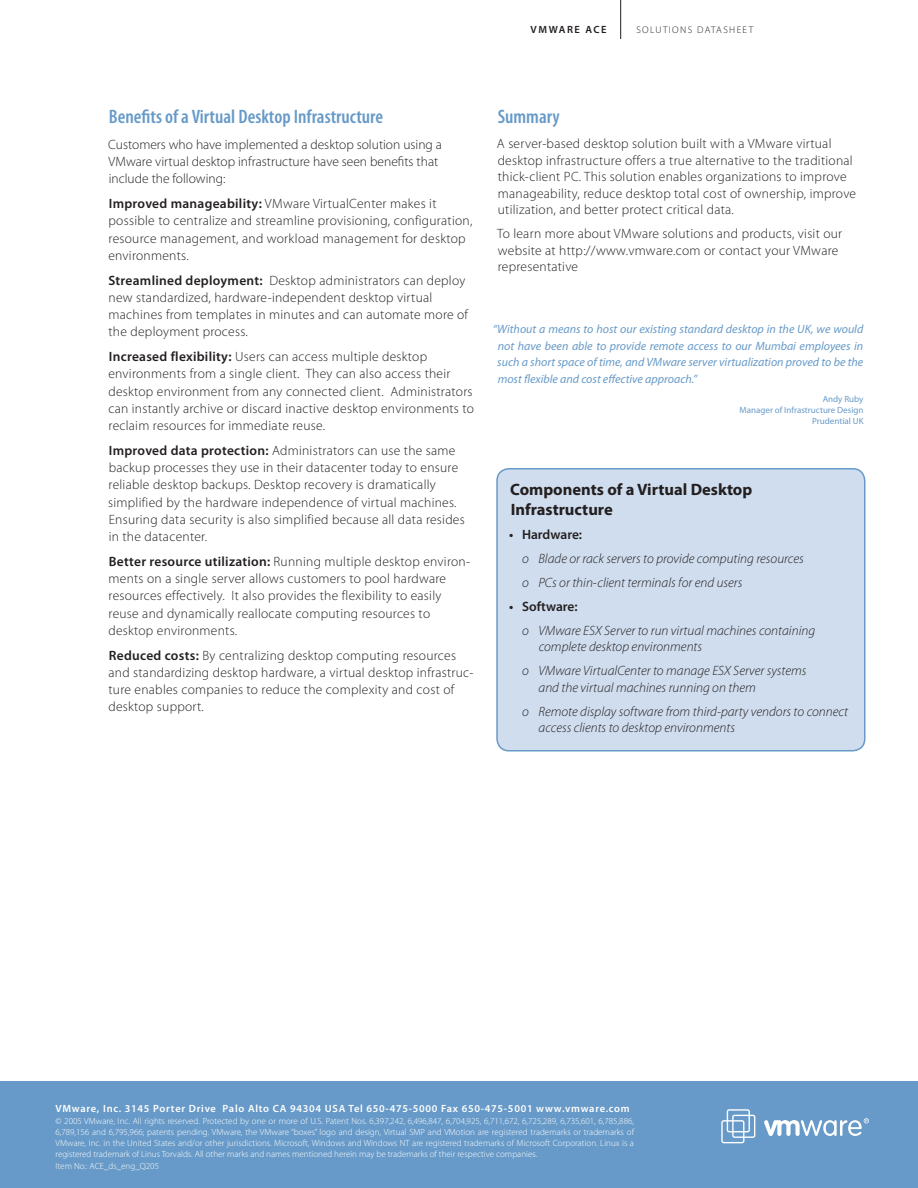
<style>
.page{position:relative;width:918px;height:1188px;background:#fff}
.page>*{position:absolute;margin:0;border:0;box-sizing:border-box;transform-origin:0 0}
.t1{font:600 condensed 19.5px "Myriad Pro";color:#679ac8}
.t2{font:700 16.5px/19.8px "Myriad Pro";color:#231f20}
.t3{font:300 13.5px/17.2px "Myriad Pro";letter-spacing:.02em;color:#231f20}
.t4{font:italic 300 13.5px/16.5px "Myriad Pro";color:#231f20}
.t5{font:300 13.5px/17.2px "Myriad Pro";color:#231f20}
.t6{font:600 13.5px "Myriad Pro";color:#231f20}
.t7{font:italic 12px/16.5px "Myriad Pro";color:#679ac8;text-align:justify}
.t8{font:600 10.5px "Myriad Pro";letter-spacing:.07em;color:#fff}
.t9{font:600 10.5px "Myriad Pro";letter-spacing:.15em;color:#231f20}
.t10{font:300 9.75px "Myriad Pro";letter-spacing:.14em;color:#231f20}
.t11{font:300 9px/11.2px "Myriad Pro";color:#fff}
.t12{font:9px/10.8px "Myriad Pro";color:#679ac8;text-align:right}
.s1{font-weight:600}
</style>
<div class="page">
<div style="left:0;top:1082px;width:918px;height:106px;background:#679ac8"></div>
<svg style="left:721px;top:1109px;width:34px;height:34px"></svg>
<svg style="left:764px;top:1118px;width:105px;height:18px"></svg>
<hr style="left:620px;top:0;width:1px;height:39px;background:#231f20">
<div style="left:497px;top:469px;width:368px;height:282px;background:#cfddee;border-radius:12px"></div>
<div style="left:496px;top:468px;width:370px;height:284px;border:2px solid #679ac8;border-radius:12px"></div>
<p class="t9" style="left:531px;top:23px;width:77px">VMWARE ACE</p>
<p class="t10" style="left:636px;top:24px;width:118px">SOLUTIONS DATASHEET</p>
<h1 class="t1" style="left:109px;top:104px;width:276px">Benefits of a Virtual Desktop Infrastructure</h1>
<p class="t5" style="left:108px;top:136px;width:335px">Customers who have implemented a desktop solution using a<br>VMware virtual desktop infrastructure have seen benefits that include the following:</p>
<p class="t3" style="left:108px;top:195px;width:366px"><span class="s1">Improved manageability:</span> VMware VirtualCenter makes it possible to centralize and streamline provisioning, configuration, resource management, and workload management for desktop environments.</p>
<p class="t3" style="left:108px;top:271px;width:361px"><span class="s1">Streamlined deployment:</span> Desktop administrators can deploy new standardized, hardware-independent desktop virtual machines from templates in minutes and can automate more of the deployment process.</p>
<p class="t3" style="left:108px;top:348px;width:367px"><span class="s1">Increased flexibility:</span> Users can access multiple desktop environments from a single client. They can also access their desktop environment from any connected client. Administrators can instantly archive or discard inactive desktop environments to reclaim resources for immediate reuse.</p>
<p class="t3" style="left:108px;top:442px;width:358px"><span class="s1">Improved data protection:</span> Administrators can use the same backup processes they use in their datacenter today to ensure reliable desktop backups. Desktop recovery is dramatically simplified by the hardware independence of virtual machines.<br>Ensuring data security is also simplified because all data resides in the datacenter.</p>
<p class="t3" style="left:108px;top:553px;width:363px"><span class="s1">Better resource utilization:</span> Running multiple desktop environ&shy;ments on a single server allows customers to pool hardware resources effectively. It also provides the flexibility to easily reuse and dynamically reallocate computing resources to desktop environments.</p>
<p class="t3" style="left:108px;top:646px;width:367px"><span class="s1">Reduced costs:</span> By centralizing desktop computing resources and standardizing desktop hardware, a virtual desktop infrastruc&shy;ture enables companies to reduce the complexity and cost of desktop support.</p>
<h1 class="t1" style="left:498px;top:104px;width:64px">Summary</h1>
<p class="t3" style="left:497px;top:135px;width:361px;line-height:16.5px">A server-based desktop solution built with a VMware virtual desktop infrastructure offers a true alternative to the traditional thick-client PC. This solution enables organizations to improve manageability, reduce desktop total cost of ownership, improve utilization, and better protect critical data.</p>
<p class="t3" style="left:497px;top:225px;width:347px;line-height:16.5px">To learn more about VMware solutions and products, visit our website at http://www.vmware.com or contact your VMware representative</p>
<p class="t7" style="left:497px;top:321px;width:368px;text-indent:-5px">“Without a means to host our existing standard desktop in the UK, we would not have been able to provide remote access to our Mumbai employees in such a short space of time, and VMware server virtualization proved to be the most flexible and cost effective approach.”</p>
<p class="t12" style="left:740px;top:394px;width:126px">Andy Ruby<br>Manager of Infrastructure Design<br>Prudential UK</p>
<p class="t2" style="left:510px;top:479px;width:244px">Components of a Virtual Desktop<br>Infrastructure</p>
<p class="t6" style="left:509px;top:526px;width:75px">• Hardware:</p>
<p class="t4" style="left:522px;top:546px;width:283px;line-height:24px">o Blade or rack servers to provide computing resources o PCs or thin-client terminals for end users</p>
<p class="t6" style="left:509px;top:598px;width:70px">• Software:</p>
<p class="t4" style="left:539px;top:622px;width:278px;text-indent:-17px">o VMware ESX Server to run virtual machines containing complete desktop environments</p>
<p class="t4" style="left:539px;top:662px;width:270px;text-indent:-17px">o VMware VirtualCenter to manage ESX Server systems and the virtual machines running on them</p>
<p class="t4" style="left:539px;top:703px;width:311px;text-indent:-17px">o Remote display software from third-party vendors to connect access clients to desktop environment</p>
<p class="t8" style="left:56px;top:1102px;width:576px">VMware, Inc. 3145 Porter Drive Palo Alto CA 94304 USA Tel 650-475-5000 Fax 650-475-5001 www.vmware.com</p>
<p class="t11" style="left:56px;top:1115px;width:580px">© 2005 VMware, Inc. All rights reserved. Protected by one or more of U.S. Patent Nos. 6,397,242, 6,496,847, 6,704,925, 6,711,672, 6,725,289, 6,735,601, 6,785,886, 6,789,156 and 6,795,966; patents pending. VMware, the VMware “boxes” logo and design, Virtual SMP and VMotion are registered trademarks or trademarks of VMware, Inc. in the United States and/or other jurisdictions. Microsoft, Windows and Windows NT are registered trademarks of Microsoft Corporation. Linux is a registered trademark of Linus Torvalds. All other marks and names mentioned herein may be trademarks of their respective companies.<br>Item No.: ACE_ds_eng_Q205</p>
</div>
